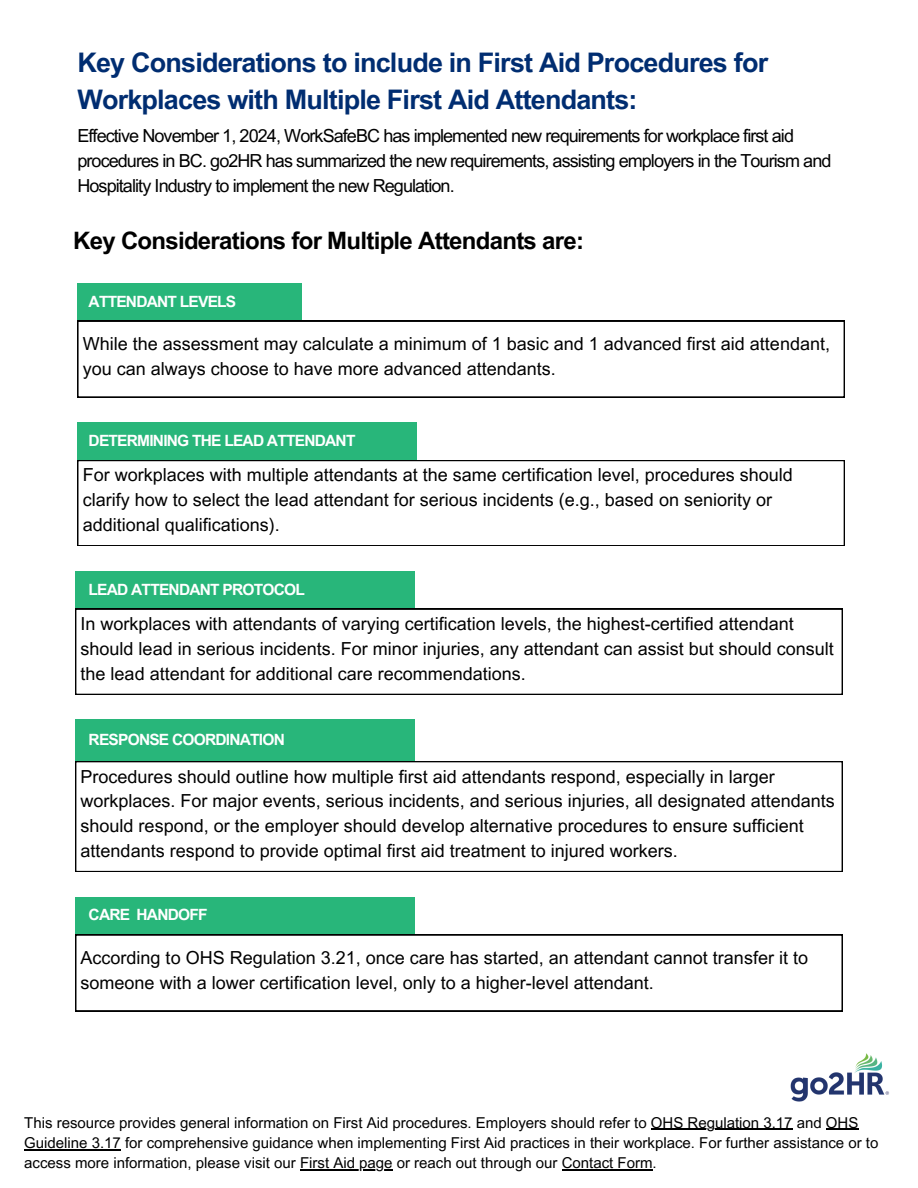
<style>
.page{position:relative;width:918px;height:1188px;background:#fff}
.page>*{position:absolute;margin:0;border:0;box-sizing:border-box;transform-origin:0 0}
.t1{font:700 27px/37.2px "Arial MT Pro";letter-spacing:-.03em;color:#002d71}
.t2{font:700 24px "Arial MT Pro";letter-spacing:-.03em;color:#000}
.t3{font:18px/24.8px "Arial MT Pro";color:#000}
.t4{font:18px/24.8px "Arial MT Pro";letter-spacing:-.05em;color:#000}
.t5{font:700 15.45px "Arial MT Pro";letter-spacing:-.05em;color:#fff}
.t6{font:15px/20.2px "Arial MT Pro";color:#000}
</style>
<div class="page">
<div style="left:77px;top:283px;width:224px;height:42px;background:#28b67a"></div>
<svg style="left:77px;top:321px;width:768px;height:76px"></svg>
<div style="left:77px;top:422px;width:340px;height:42px;background:#28b67a"></div>
<svg style="left:77px;top:460px;width:768px;height:86px"></svg>
<div style="left:75px;top:571px;width:340px;height:42px;background:#28b67a"></div>
<svg style="left:75px;top:609px;width:768px;height:85px"></svg>
<div style="left:75px;top:720px;width:340px;height:41px;background:#28b67a"></div>
<svg style="left:75px;top:761px;width:768px;height:110px"></svg>
<div style="left:75px;top:897px;width:340px;height:41px;background:#28b67a"></div>
<svg style="left:75px;top:935px;width:768px;height:76px"></svg>
<hr style="left:651px;top:1129px;width:142px;height:1px;background:#000">
<hr style="left:826px;top:1129px;width:32px;height:1px;background:#000">
<hr style="left:24px;top:1149px;width:97px;height:1px;background:#000">
<hr style="left:300px;top:1169px;width:93px;height:1px;background:#000">
<hr style="left:562px;top:1169px;width:91px;height:1px;background:#000">
<img style="left:790px;top:1053px;width:99px;height:49px">
<h4 class="t1" style="left:77px;top:47px;width:692px">Key Considerations to include in First Aid Procedures for<br>Workplaces with Multiple First Aid Attendants:</h4>
<h3 class="t4" style="left:77px;top:126px;width:756px">Effective November 1, 2024, WorkSafeBC has implemented new requirements for workplace first aid procedures in BC. go2HR has summarized the new requirements, assisting employers in the Tourism and<br>Hospitality Industry to implement the new Regulation.</h3>
<h4 class="t2" style="left:73px;top:232px;width:512px">Key Considerations for Multiple Attendants are:</h4>
<h3 class="t5" style="left:89px;top:295px;width:149px">ATTENDANT LEVELS</h3>
<h1 class="t3" style="left:83px;top:334px;width:749px">While the assessment may calculate a minimum of 1 basic and 1 advanced first aid attendant, you can always choose to have more advanced attendants.</h1>
<h4 class="t5" style="left:89px;top:435px;width:268px">DETERMINING THE LEAD ATTENDANT</h4>
<h3 class="t3" style="left:83px;top:465px;width:712px">For workplaces with multiple attendants at the same certification level, procedures should clarify how to select the lead attendant for serious incidents (e.g., based on seniority or additional qualifications).</h3>
<h3 class="t5" style="left:89px;top:583px;width:218px">LEAD ATTENDANT PROTOCOL</h3>
<h2 class="t3" style="left:81px;top:614px;width:755px">In workplaces with attendants of varying certification levels, the highest-certified attendant should lead in serious incidents. For minor injuries, any attendant can assist but should consult the lead attendant for additional care recommendations.</h2>
<h4 class="t5" style="left:89px;top:734px;width:198px">RESPONSE COORDINATION</h4>
<h4 class="t3" style="left:81px;top:766px;width:756px">Procedures should outline how multiple first aid attendants respond, especially in larger workplaces. For major events, serious incidents, and serious injuries, all designated attendants should respond, or the employer should develop alternative procedures to ensure sufficient attendants respond to provide optimal first aid treatment to injured workers.</h4>
<h3 class="t5" style="left:89px;top:909px;width:121px">CARE HANDOFF</h3>
<h3 class="t3" style="left:81px;top:947px;width:729px">According to OHS Regulation 3.21, once care has started, an attendant cannot transfer it to someone with a lower certification level, only to a higher-level attendant.</h3>
<p class="t6" style="left:24px;top:1114px;width:836px">This resource provides general information on First Aid procedures. Employers should refer to OHS Regulation 3.17 and OHS</p>
<p class="t6" style="left:24px;top:1134px;width:856px">Guideline 3.17 for comprehensive guidance when implementing First Aid practices in their workplace. For further assistance or to access more information, please visit our First Aid page or reach out through our Contact Form.</p>
</div>
